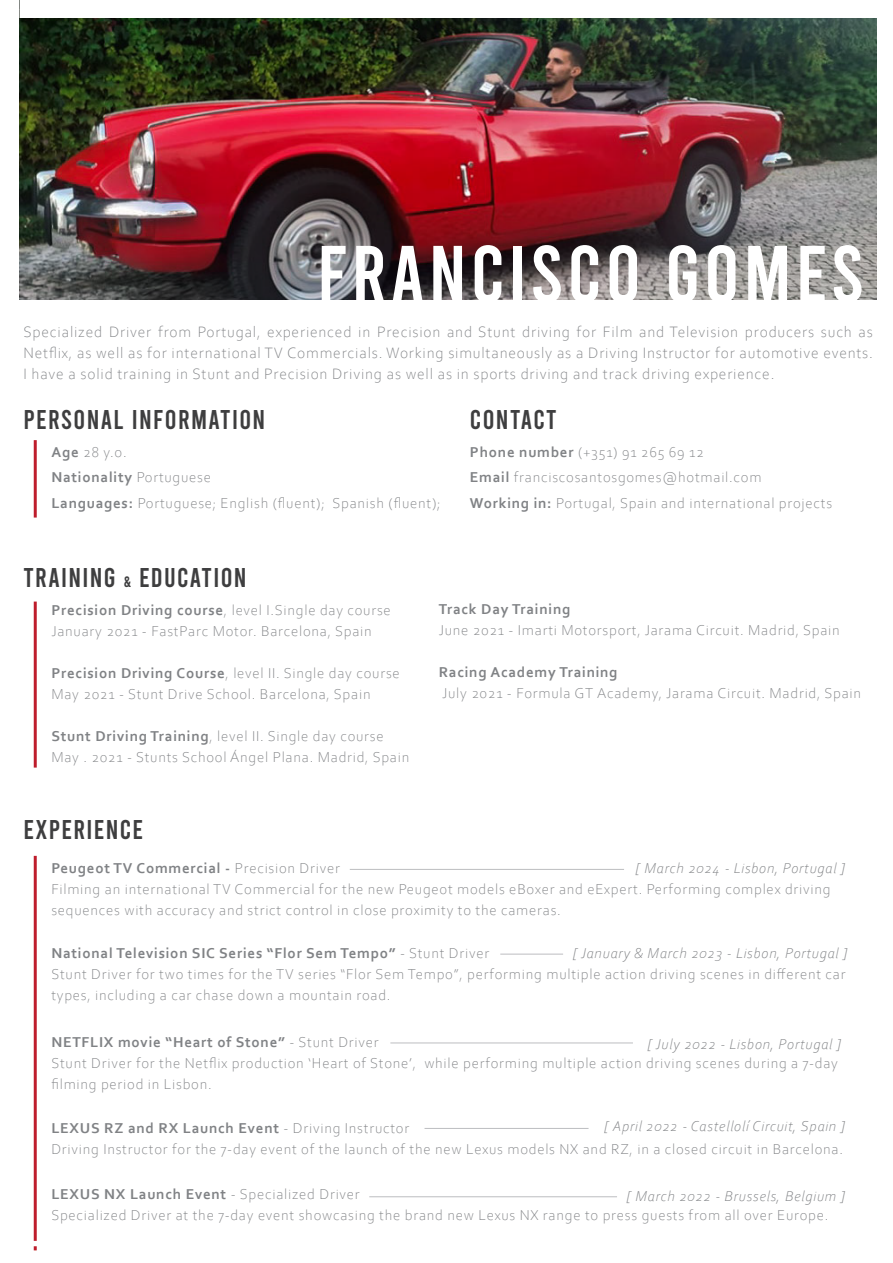
<style>
.page{position:relative;width:893px;height:1263px;background:#fff}
.page>*{position:absolute;margin:0;border:0;box-sizing:border-box;transform-origin:0 0}
.t1{font:80.55px "Bebas";letter-spacing:.05em;color:#fff}
.t2{font:27px "Bebas";letter-spacing:.05em;color:#3e3e3f}
.t3{font:300 15.75px/21px "Corbel";letter-spacing:.05em;color:#808285;text-align:justify}
.t4{font:300 15px/21px "Corbel";letter-spacing:.05em;color:#808285}
.t5{font:italic 300 15px "Corbel";letter-spacing:.05em;color:#808285}
.t6{font:700 15px "Corbel";letter-spacing:.05em;color:#808285}
.s1{font-weight:700}
.s2{font-size:15px}
</style>
<div class="page">
<img style="left:19px;top:0;width:857px;height:300px">
<hr style="left:34px;top:602px;width:3px;height:166px;background:#be1d2c">
<hr style="left:34px;top:440px;width:3px;height:78px;background:#be1d2c">
<svg style="left:34px;top:1246px;width:3px;height:4px"></svg>
<div style="left:20px;top:0;width:859px;height:18px;background:#fff"></div>
<hr style="left:34px;top:856px;width:3px;height:385px;background:#be1d2c">
<hr style="left:369px;top:1196px;width:248px;height:1px;background:#bcbdc0">
<hr style="left:424px;top:1128px;width:164px;height:1px;background:#bcbdc0">
<hr style="left:390px;top:1043px;width:243px;height:1px;background:#bcbdc0">
<hr style="left:500px;top:954px;width:63px;height:1px;background:#bcbdc0">
<hr style="left:350px;top:869px;width:274px;height:1px;background:#bcbdc0">
<h1 class="t1" style="left:317px;top:234px;width:549px">FRANCISCO GOMES</h1>
<p class="t3" style="left:23px;top:320px;width:851px">Specialized Driver from Portugal, experienced in Precision and Stunt driving for Film and Television producers such as Netflix, as well as for international TV Commercials. Working simultaneously as a Driving Instructor for automotive events.<br>I have a solid training in Stunt and Precision Driving as well as in sports driving and track driving experience.</p>
<h2 class="t2" style="left:23px;top:406px;width:243px">PERSONAL INFORMATION</h2>
<h2 class="t2" style="left:470px;top:406px;width:88px">CONTACT</h2>
<p class="t4" style="left:51px;top:438px;width:391px;line-height:25.5px"><span class="s1">Age</span> 28 y.o.<br><span class="s1">Nationality</span> Portuguese<br><span class="s1">Languages:</span> Portuguese; English (fluent); Spanish (fluent);</p>
<p class="t4" style="left:470px;top:438px;width:364px;line-height:25.5px"><span class="s1">Phone number</span> (+351) 91 265 69 12<br><span class="s1">Email</span> franciscosantosgomes@hotmail.com<br><span class="s1">Working in:</span> Portugal, Spain and international projects</p>
<h2 class="t2" style="left:23px;top:564px;width:225px">TRAINING <span class="s2">&amp;</span> EDUCATION</h2>
<p class="t4" style="left:51px;top:599px;width:341px"><span class="s1">Precision Driving course</span>, level I.Single day course<br>January 2021 - FastParc Motor. Barcelona, Spain</p>
<p class="t4" style="left:51px;top:662px;width:350px"><span class="s1">Precision Driving Course</span>, level II. Single day course<br>May 2021 - Stunt Drive School. Barcelona, Spain</p>
<p class="t4" style="left:51px;top:725px;width:359px"><span class="s1">Stunt Driving Training</span>, level II. Single day course<br>May . 2021 - Stunts School Ángel Plana. Madrid, Spain</p>
<h2 class="t2" style="left:23px;top:816px;width:121px">EXPERIENCE</h2>
<p class="t6" style="left:439px;top:599px;width:133px">Track Day Training</p>
<p class="t4" style="left:439px;top:619px;width:402px">June 2021 - Imarti Motorsport, Jarama Circuit. Madrid, Spain</p>
<p class="t6" style="left:439px;top:662px;width:180px">Racing Academy Training</p>
<p class="t4" style="left:442px;top:682px;width:420px">July 2021 - Formula GT Academy, Jarama Circuit. Madrid, Spain</p>
<p class="t4" style="left:51px;top:857px;width:780px"><span class="s1">Peugeot TV Commercial -</span> Precision Driver<br>Filming an international TV Commercial for the new Peugeot models eBoxer and eExpert. Performing complex driving sequences with accuracy and strict control in close proximity to the cameras.</p>
<p class="t5" style="left:635px;top:859px;width:211px">[ March 2024 - Lisbon, Portugal ]</p>
<p class="t5" style="left:573px;top:943px;width:276px">[ January &amp; March 2023 - Lisbon, Portugal ]</p>
<p class="t4" style="left:51px;top:942px;width:796px"><span class="s1">National Television SIC Series “Flor Sem Tempo”</span> - Stunt Driver<br>Stunt Driver for two times for the TV series “Flor Sem Tempo”, performing multiple action driving scenes in different car types, including a car chase down a mountain road.</p>
<p class="t4" style="left:51px;top:1031px;width:788px"><span class="s1">NETFLIX movie “Heart of Stone”</span> - Stunt Driver<br>Stunt Driver for the Netflix production ‘Heart of Stone’, while performing multiple action driving scenes during a 7-day filming period in Lisbon.</p>
<p class="t5" style="left:647px;top:1034px;width:195px">[ July 2022 - Lisbon, Portugal ]</p>
<p class="t5" style="left:604px;top:1117px;width:243px">[ April 2022 - Castellolí Circuit, Spain ]</p>
<p class="t4" style="left:51px;top:1117px;width:793px"><span class="s1">LEXUS RZ and RX Launch Event</span> - Driving Instructor<br>Driving Instructor for the 7-day event of the launch of the new Lexus models NX and RZ, in a closed circuit in Barcelona.</p>
<p class="t4" style="left:51px;top:1183px;width:778px"><span class="s1">LEXUS NX Launch Event</span> - Specialized Driver<br>Specialized Driver at the 7-day event showcasing the brand new Lexus NX range to press guests from all over Europe.</p>
<p class="t5" style="left:626px;top:1186px;width:220px">[ March 2022 - Brussels, Belgium ]</p>
</div>
